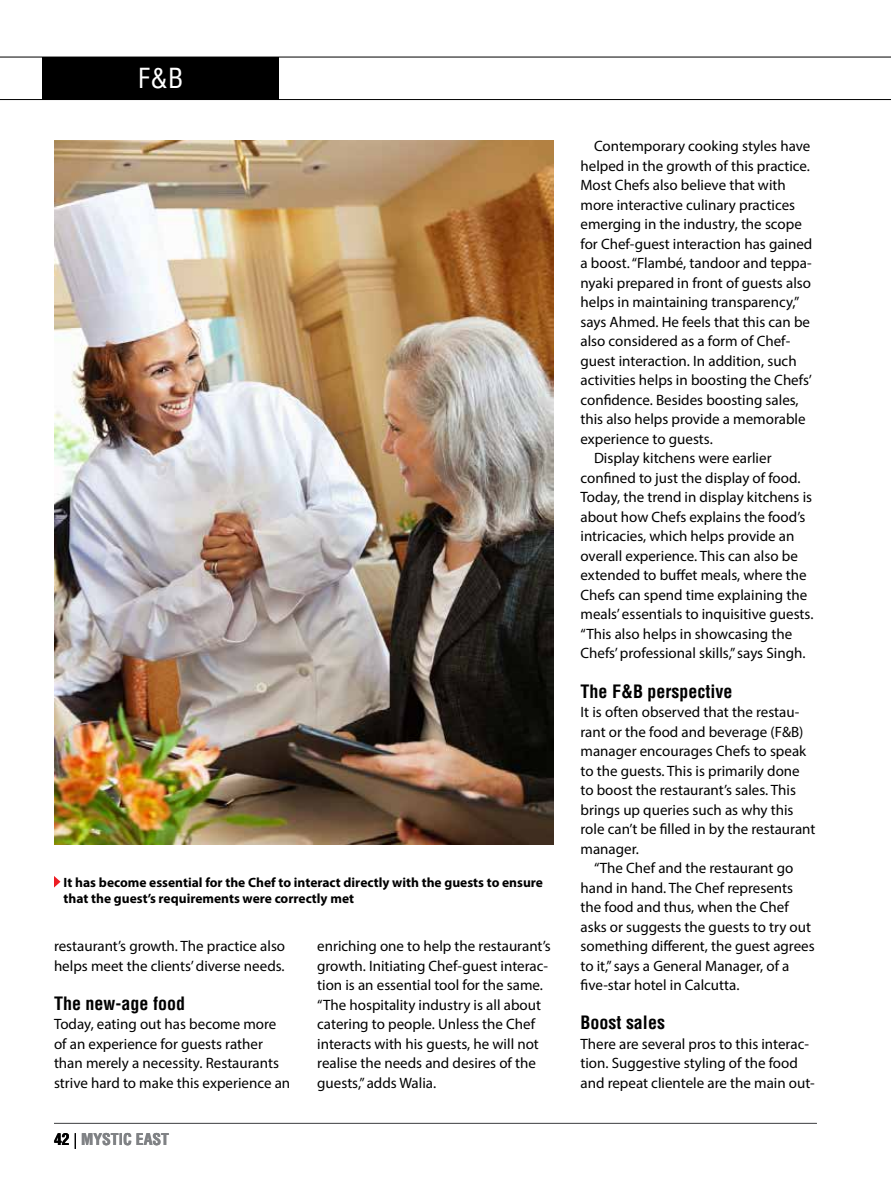
<style>
.page{position:relative;width:891px;height:1188px;background:#fff}
.page>*{position:absolute;margin:0;border:0;box-sizing:border-box;transform-origin:0 0}
.t1{font:condensed 27px "Helvetica LT Std";color:#fff}
.t2{font:700 condensed 18px "Helvetica LT Std";color:#000}
.t3{font:700 condensed 15.75px "Helvetica LT Std";color:#808285}
.t4{font:15px/19.5px "Myriad Pro";color:#000}
.t5{font:700 13.5px/16.2px "Myriad Pro";color:#000}
.s1{color:#000}
.s2{font-weight:300;font-stretch:normal;color:#000}
</style>
<div class="page">
<div style="left:43px;top:57px;width:236px;height:42px;background:#000"></div>
<hr style="left:0;top:57px;width:891px;height:1px;background:#000">
<hr style="left:0;top:99px;width:891px;height:1px;background:#000">
<hr style="left:54px;top:1123px;width:763px;height:1px;background:#58595b">
<svg style="left:54px;top:876px;width:7px;height:12px"></svg>
<img style="left:54px;top:140px;width:500px;height:704px">
<h1 class="t1" style="left:138px;top:61px;width:47px">F&amp;B</h1>
<p class="t5" style="left:64px;top:874px;width:481px">It has become essential for the Chef to interact directly with the guests to ensure that the guest’s requirements were correctly met</p>
<p class="t4" style="left:54px;top:936px;width:233px">restaurant’s growth. The practice also helps meet the clients’ diverse needs.</p>
<p class="t2" style="left:54px;top:992px;width:133px">The new-age food</p>
<p class="t4" style="left:54px;top:1014px;width:238px">Today, eating out has become more of an experience for guests rather than merely a necessity. Restaurants strive hard to make this experience an</p>
<p class="t3" style="left:54px;top:1130px;width:117px"><span class="s1">42</span> <span class="s2">|</span> MYSTIC EAST</p>
<p class="t4" style="left:317px;top:936px;width:235px">enriching one to help the restaurant’s growth. Initiating Chef-guest interac&shy;tion is an essential tool for the same. “The hospitality industry is all about catering to people. Unless the Chef interacts with his guests, he will not realise the needs and desires of the guests,” adds Walia.</p>
<p class="t4" style="left:594px;top:136px;width:218px">Contemporary cooking styles have</p>
<p class="t4" style="left:580px;top:156px;width:231px">helped in the growth of this practice.</p>
<p class="t4" style="left:580px;top:175px;width:207px">Most Chefs also believe that with</p>
<p class="t4" style="left:580px;top:195px;width:216px">more interactive culinary practices</p>
<p class="t4" style="left:580px;top:214px;width:223px">emerging in the industry, the scope</p>
<p class="t4" style="left:580px;top:234px;width:233px">for Chef-guest interaction has gained</p>
<p class="t4" style="left:580px;top:253px;width:233px">a boost. “Flambé, tandoor and teppa-</p>
<p class="t4" style="left:580px;top:273px;width:232px">nyaki prepared in front of guests also</p>
<p class="t4" style="left:580px;top:292px;width:220px">helps in maintaining transparency,”</p>
<p class="t4" style="left:580px;top:312px;width:231px">says Ahmed. He feels that this can be</p>
<p class="t4" style="left:580px;top:331px;width:211px">also considered as a form of Chef-</p>
<p class="t4" style="left:580px;top:351px;width:218px">guest interaction. In addition, such</p>
<p class="t4" style="left:580px;top:370px;width:233px">activities helps in boosting the Chefs’</p>
<p class="t4" style="left:580px;top:390px;width:220px">confidence. Besides boosting sales,</p>
<p class="t4" style="left:580px;top:409px;width:227px">this also helps provide a memorable</p>
<p class="t4" style="left:580px;top:429px;width:134px">experience to guests.</p>
<p class="t4" style="left:594px;top:448px;width:179px">Display kitchens were earlier</p>
<p class="t4" style="left:580px;top:468px;width:221px">confined to just the display of food.</p>
<p class="t4" style="left:580px;top:487px;width:233px">Today, the trend in display kitchens is</p>
<p class="t4" style="left:580px;top:507px;width:226px">about how Chefs explains the food’s</p>
<p class="t4" style="left:580px;top:526px;width:215px">intricacies, which helps provide an</p>
<p class="t4" style="left:580px;top:546px;width:219px">overall experience. This can also be</p>
<p class="t4" style="left:580px;top:565px;width:228px">extended to buffet meals, where the</p>
<p class="t4" style="left:580px;top:585px;width:228px">Chefs can spend time explaining the</p>
<p class="t4" style="left:580px;top:604px;width:234px">meals’ essentials to inquisitive guests.</p>
<p class="t4" style="left:580px;top:624px;width:213px">“This also helps in showcasing the</p>
<p class="t4" style="left:580px;top:643px;width:226px">Chefs’ professional skills,” says Singh.</p>
<p class="t2" style="left:580px;top:680px;width:153px">The F&amp;B perspective</p>
<p class="t4" style="left:580px;top:702px;width:237px">It is often observed that the restau&shy;rant or the food and beverage (F&amp;B) manager encourages Chefs to speak to the guests. This is primarily done to boost the restaurant’s sales. This brings up queries such as why this role can’t be filled in by the restaurant manager.</p>
<p class="t4" style="left:580px;top:858px;width:236px;text-indent:14px">“The Chef and the restaurant go hand in hand. The Chef represents the food and thus, when the Chef asks or suggests the guests to try out something different, the guest agrees to it,” says a General Manager, of a five-star hotel in Calcutta.</p>
<p class="t2" style="left:580px;top:1011px;width:86px">Boost sales</p>
<p class="t4" style="left:580px;top:1033px;width:236px">There are several pros to this interac&shy;tion. Suggestive styling of the food and repeat clientele are the main out-</p>
</div>
